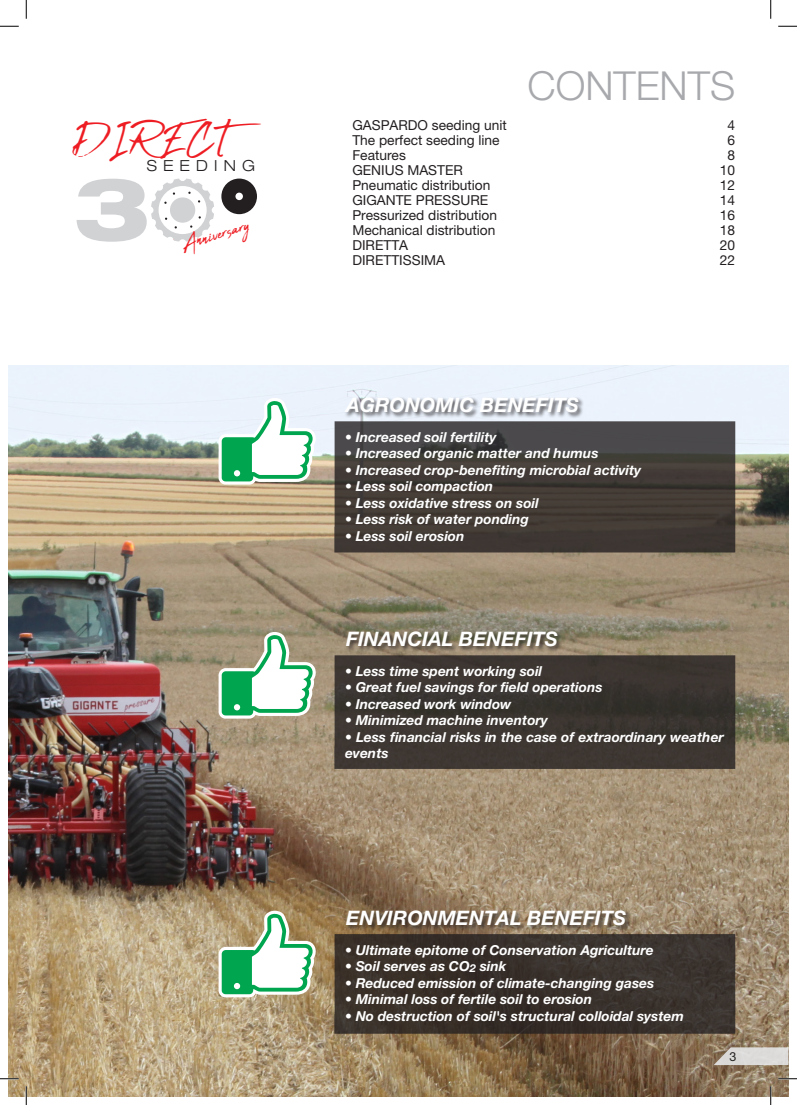
<style>
.page{position:relative;width:797px;height:1105px;background:#fff}
.page>*{position:absolute;margin:0;border:0;box-sizing:border-box;transform-origin:0 0}
.t1{font:45.88px "Abuget";color:#ee1d23}
.t2{font:300 40px "Helvetica Neue LT Pro";color:#a8a9ad}
.t3{font:26.25px "Abuget";color:#ee1d23}
.t4{font:italic 700 20px "Helvetica Neue LT Pro";color:#fff}
.t5{font:300 expanded 15.25px "Helvetica Neue LT Pro";letter-spacing:.4em;color:#231f20}
.t6{font:italic 700 13.75px/16.5px "Helvetica Neue LT Pro";color:#fff}
.t7{font:13.75px "Helvetica Neue LT Pro";color:#231f20}
.t8{font:12.5px "Helvetica Neue LT Pro";color:#231f20}
.s1{font-weight:400;font-style:normal}
</style>
<div class="page">
<img style="left:9px;top:366px;width:779px;height:730px">
<svg style="left:218px;top:398px;width:98px;height:87px"></svg>
<svg style="left:334px;top:421px;width:401px;height:131px;background:#433e3a"></svg>
<div style="left:344px;top:396px;width:240px;height:23px;background:#231f20;opacity:.75"></div>
<svg style="left:218px;top:632px;width:98px;height:87px"></svg>
<svg style="left:334px;top:655px;width:401px;height:114px;background:#3b3530"></svg>
<div style="left:345px;top:630px;width:218px;height:23px;background:#231f20;opacity:.75"></div>
<svg style="left:334px;top:934px;width:401px;height:100px;background:#39312b"></svg>
<div style="left:345px;top:909px;width:287px;height:23px;background:#231f20;opacity:.75"></div>
<svg style="left:218px;top:911px;width:98px;height:86px"></svg>
<div style="left:221px;top:179px;width:36px;height:35px;background:#231f20;border-radius:50%"></div>
<div style="left:235px;top:193px;width:8px;height:7px;background:#fff;border-radius:50%"></div>
<svg style="left:77px;top:179px;width:137px;height:63px"></svg>
<svg style="left:713px;top:1047px;width:75px;height:18px"></svg>
<svg style="left:0;top:25px;width:19px;height:2px"></svg>
<svg style="left:778px;top:25px;width:19px;height:2px"></svg>
<svg style="left:0;top:1078px;width:19px;height:1px"></svg>
<svg style="left:778px;top:1078px;width:19px;height:1px"></svg>
<svg style="left:25px;top:0;width:2px;height:19px"></svg>
<svg style="left:25px;top:1086px;width:2px;height:19px"></svg>
<svg style="left:770px;top:0;width:1px;height:19px"></svg>
<svg style="left:770px;top:1086px;width:1px;height:19px"></svg>
<p class="t1" style="left:73px;top:112px;width:190px">DIRECT</p>
<p class="t5" style="left:147px;top:157px;width:110px">SEEDING</p>
<p class="t3" style="left:177px;top:230px;width:72px;rotate:-16deg">Anniversary</p>
<p class="t2" style="left:527px;top:61px;width:209px">CONTENTS</p>
<p class="t7" style="left:352px;top:116px;width:156px">GASPARDO seeding unit</p>
<p class="t7" style="left:727px;top:116px;width:9px">4</p>
<p class="t7" style="left:352px;top:131px;width:149px">The perfect seeding line</p>
<p class="t7" style="left:727px;top:131px;width:9px">6</p>
<p class="t7" style="left:352px;top:146px;width:55px">Features</p>
<p class="t7" style="left:727px;top:146px;width:9px">8</p>
<p class="t7" style="left:352px;top:161px;width:112px">GENIUS MASTER</p>
<p class="t7" style="left:720px;top:161px;width:17px">10</p>
<p class="t7" style="left:352px;top:176px;width:140px">Pneumatic distribution</p>
<p class="t7" style="left:720px;top:176px;width:17px">12</p>
<p class="t7" style="left:352px;top:191px;width:137px">GIGANTE PRESSURE</p>
<p class="t7" style="left:720px;top:191px;width:17px">14</p>
<p class="t7" style="left:352px;top:206px;width:146px">Pressurized distribution</p>
<p class="t7" style="left:720px;top:206px;width:17px">16</p>
<p class="t7" style="left:352px;top:221px;width:144px">Mechanical distribution</p>
<p class="t7" style="left:720px;top:221px;width:17px">18</p>
<p class="t7" style="left:352px;top:236px;width:57px">DIRETTA</p>
<p class="t7" style="left:720px;top:236px;width:17px">20</p>
<p class="t7" style="left:352px;top:251px;width:94px">DIRETTISSIMA</p>
<p class="t7" style="left:720px;top:251px;width:17px">22</p>
<p class="t4" style="left:346px;top:393px;width:234px">AGRONOMIC BENEFITS</p>
<p class="t6" style="left:345px;top:428px;width:153px"><span class="s1">•</span> Increased soil fertility</p>
<p class="t6" style="left:345px;top:445px;width:255px"><span class="s1">•</span> Increased organic matter and humus</p>
<p class="t6" style="left:345px;top:461px;width:298px"><span class="s1">•</span> Increased crop-benefiting microbial activity</p>
<p class="t6" style="left:345px;top:478px;width:150px"><span class="s1">•</span> Less soil compaction</p>
<p class="t6" style="left:345px;top:494px;width:195px"><span class="s1">•</span> Less oxidative stress on soil</p>
<p class="t6" style="left:345px;top:511px;width:185px"><span class="s1">•</span> Less risk of water ponding</p>
<p class="t6" style="left:345px;top:527px;width:121px"><span class="s1">•</span> Less soil erosion</p>
<p class="t4" style="left:346px;top:627px;width:213px">FINANCIAL BENEFITS</p>
<p class="t6" style="left:345px;top:662px;width:199px"><span class="s1">•</span> Less time spent working soil</p>
<p class="t6" style="left:345px;top:679px;width:259px"><span class="s1">•</span> Great fuel savings for field operations</p>
<p class="t6" style="left:345px;top:695px;width:168px"><span class="s1">•</span> Increased work window</p>
<p class="t6" style="left:345px;top:712px;width:204px"><span class="s1">•</span> Minimized machine inventory</p>
<p class="t6" style="left:345px;top:728px;width:380px"><span class="s1">•</span> Less financial risks in the case of extraordinary weather events</p>
<p class="t4" style="left:346px;top:905px;width:281px">ENVIRONMENTAL BENEFITS</p>
<p class="t6" style="left:345px;top:941px;width:310px"><span class="s1">•</span> Ultimate epitome of Conservation Agriculture</p>
<p class="t6" style="left:345px;top:957px;width:163px"><span class="s1">•</span> Soil serves as CO<sub>2</sub> sink</p>
<p class="t6" style="left:345px;top:974px;width:311px"><span class="s1">•</span> Reduced emission of climate-changing gases</p>
<p class="t6" style="left:345px;top:990px;width:249px"><span class="s1">•</span> Minimal loss of fertile soil to erosion</p>
<p class="t6" style="left:345px;top:1007px;width:340px"><span class="s1">•</span> No destruction of soil's structural colloidal system</p>
<p class="t8" style="left:729px;top:1049px;width:8px">3</p>
</div>
